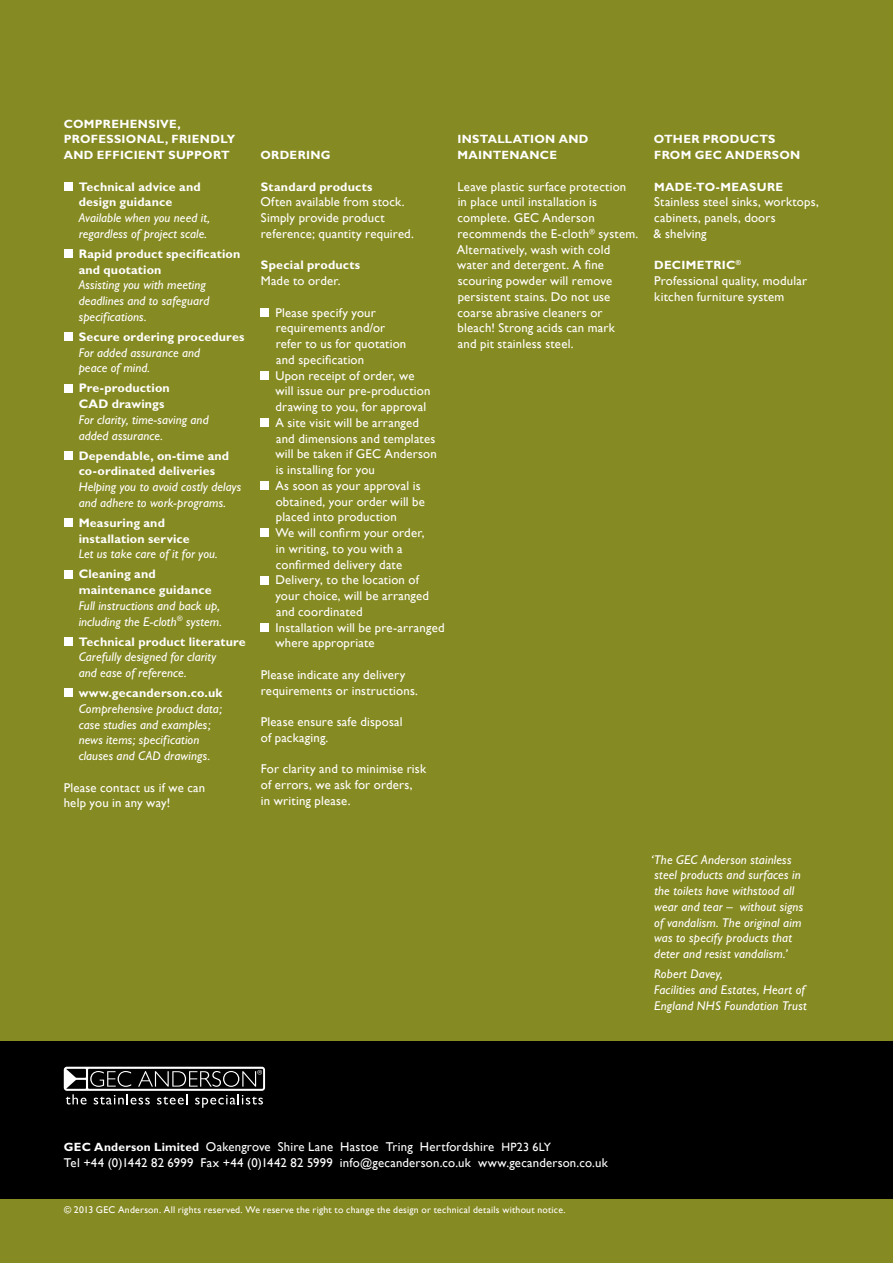
<style>
.page{position:relative;width:893px;height:1263px;background:#868a22}
.page>*{position:absolute;margin:0;border:0;box-sizing:border-box;transform-origin:0 0}
.t1{font:12.75px/15.8px "Gill Sans";letter-spacing:.015em;color:#fff}
.t2{font:italic 12.75px/15.8px "Gill Sans";letter-spacing:.01em;color:#fff}
.t3{font:700 12.45px/15.8px "Gill Sans";letter-spacing:.015em;color:#fff}
.t4{font:700 12px/15.8px "Gill Sans";letter-spacing:.025em;color:#fff}
.t5{font:9.75px "Gill Sans";letter-spacing:.025em;color:#fff}
.s1{font-weight:700;font-size:12px}
.s2{font-size:12px}
</style>
<div class="page">
<div style="left:260px;top:308px;width:9px;height:9px;background:#fff"></div>
<div style="left:260px;top:371px;width:9px;height:9px;background:#fff"></div>
<div style="left:260px;top:418px;width:9px;height:9px;background:#fff"></div>
<div style="left:260px;top:481px;width:9px;height:9px;background:#fff"></div>
<div style="left:260px;top:528px;width:9px;height:9px;background:#fff"></div>
<div style="left:260px;top:576px;width:9px;height:8px;background:#fff"></div>
<div style="left:260px;top:623px;width:9px;height:9px;background:#fff"></div>
<div style="left:64px;top:182px;width:8px;height:9px;background:#fff"></div>
<div style="left:64px;top:249px;width:8px;height:9px;background:#fff"></div>
<div style="left:64px;top:332px;width:8px;height:9px;background:#fff"></div>
<div style="left:64px;top:384px;width:8px;height:8px;background:#fff"></div>
<div style="left:64px;top:451px;width:8px;height:9px;background:#fff"></div>
<div style="left:64px;top:518px;width:8px;height:9px;background:#fff"></div>
<div style="left:64px;top:570px;width:8px;height:8px;background:#fff"></div>
<div style="left:64px;top:637px;width:8px;height:9px;background:#fff"></div>
<div style="left:64px;top:689px;width:8px;height:8px;background:#fff"></div>
<div style="left:0;top:1041px;width:893px;height:157px;background:#000"></div>
<svg style="left:64px;top:1067px;width:201px;height:41px"></svg>
<p class="t4" style="left:64px;top:116px;width:173px">COMPREHENSIVE,<br>PROFESSIONAL, FRIENDLY<br>AND EFFICIENT SUPPORT</p>
<p class="t3" style="left:79px;top:178px;width:124px">Technical advice and design guidance</p>
<p class="t2" style="left:79px;top:210px;width:133px">Available when you need it, regardless of project scale.</p>
<p class="t3" style="left:79px;top:246px;width:163px">Rapid product specification and quotation</p>
<p class="t2" style="left:79px;top:277px;width:132px">Assisting you with meeting deadlines and to safeguard specifications.</p>
<p class="t3" style="left:79px;top:329px;width:167px">Secure ordering procedures</p>
<p class="t2" style="left:79px;top:344px;width:123px">For added assurance and peace of mind.</p>
<p class="t3" style="left:79px;top:380px;width:93px">Pre-production<br>CAD drawings</p>
<p class="t2" style="left:79px;top:412px;width:131px">For clarity, time-saving and added assurance.</p>
<p class="t3" style="left:79px;top:447px;width:152px">Dependable, on-time and co-ordinated deliveries</p>
<p class="t2" style="left:79px;top:479px;width:164px">Helping you to avoid costly delays and adhere to work-programs.</p>
<p class="t3" style="left:79px;top:515px;width:113px">Measuring and installation service</p>
<p class="t2" style="left:79px;top:546px;width:141px">Let us take care of it for you.</p>
<p class="t3" style="left:79px;top:566px;width:135px">Cleaning and maintenance guidance</p>
<p class="t2" style="left:79px;top:598px;width:145px">Full instructions and back up, including the E-cloth<sup>®</sup> system.</p>
<p class="t3" style="left:79px;top:633px;width:169px">Technical product literature</p>
<p class="t2" style="left:79px;top:649px;width:139px">Carefully designed for clarity and ease of reference.</p>
<p class="t3" style="left:79px;top:685px;width:145px">www.gecanderson.co.uk</p>
<p class="t2" style="left:79px;top:701px;width:145px">Comprehensive product data; case studies and examples; news items; specification clauses and CAD drawings.</p>
<p class="t1" style="left:64px;top:779px;width:143px">Please contact us if we can help you in any way!</p>
<p class="t4" style="left:260px;top:147px;width:72px">ORDERING</p>
<p class="t3" style="left:261px;top:178px;width:113px">Standard products</p>
<p class="t1" style="left:260px;top:194px;width:155px">Often available from stock.<br>Simply provide product reference; quantity required.</p>
<p class="t3" style="left:261px;top:257px;width:101px">Special products</p>
<p class="t1" style="left:261px;top:273px;width:81px">Made to order.</p>
<p class="t1" style="left:275px;top:304px;width:171px">Please specify your requirements and/or<br>refer to us for quotation<br>and specification<br>Upon receipt of order, we<br>will issue our pre-production drawing to you, for approval<br>A site visit will be arranged<br>and dimensions and templates will be taken if GEC Anderson is installing for you<br>As soon as your approval is obtained, your order will be placed into production<br>We will confirm your order,<br>in writing, to you with a confirmed delivery date<br>Delivery, to the location of your choice, will be arranged and coordinated<br>Installation will be pre-arranged where appropriate</p>
<p class="t1" style="left:261px;top:666px;width:159px">Please indicate any delivery requirements or instructions.</p>
<p class="t1" style="left:261px;top:714px;width:143px">Please ensure safe disposal of packaging.</p>
<p class="t1" style="left:261px;top:761px;width:167px">For clarity and to minimise risk of errors, we ask for orders,<br>in writing please.</p>
<p class="t4" style="left:457px;top:131px;width:133px">INSTALLATION AND<br>MAINTENANCE</p>
<p class="t1" style="left:457px;top:178px;width:183px">Leave plastic surface protection<br>in place until installation is complete. GEC Anderson recommends the E-cloth<sup>®</sup> system.<br>Alternatively, wash with cold water and detergent. A fine scouring powder will remove persistent stains. Do not use coarse abrasive cleaners or bleach! Strong acids can mark<br>and pit stainless steel.</p>
<p class="t4" style="left:654px;top:131px;width:11px">Other</p>
<p class="t4" style="left:654px;top:131px;width:91px;text-indent:49px">products from GEC Anders</p>
<p class="t4" style="left:779px;top:147px;width:19px">on</p>
<p class="t4" style="left:654px;top:179px;width:130px">MADE-TO-MEASURE</p>
<p class="t1" style="left:653px;top:194px;width:167px">Stainless steel sinks, worktops, cabinets, panels, doors<br>&amp; shelving</p>
<p class="t4" style="left:654px;top:257px;width:88px">DECIMETRIC<sup>®</sup></p>
<p class="t1" style="left:654px;top:273px;width:154px">Professional quality, modular kitchen furniture system</p>
<p class="t2" style="left:651px;top:851px;width:153px">‘The GEC Anderson stainless steel products and surfaces in the toilets have withstood all wear and tear – without signs of vandalism. The original aim was to specify products that deter and resist vandalism.’</p>
<p class="t2" style="left:654px;top:966px;width:154px">Robert Davey,<br>Facilities and Estates, Heart of<br>England NHS Foundation Trust</p>
<p class="t1" style="left:64px;top:1139px;width:545px"><span class="s1">GEC Anderson Limited</span> Oakengrove Shire Lane Hastoe Tring Hertfordshire <span class="s2">HP23 6LY<br></span>Tel +44 (0)1442 82 6999 Fax +44 (0)1442 82 5999 info<span class="s2">@</span>gecanderson.co.uk www.gecanderson.co.uk</p>
<p class="t5" style="left:64px;top:1204px;width:503px">© 2013 GEC Anderson. All rights reserved. We reserve the right to change the design or technical details without notice.</p>
</div>
